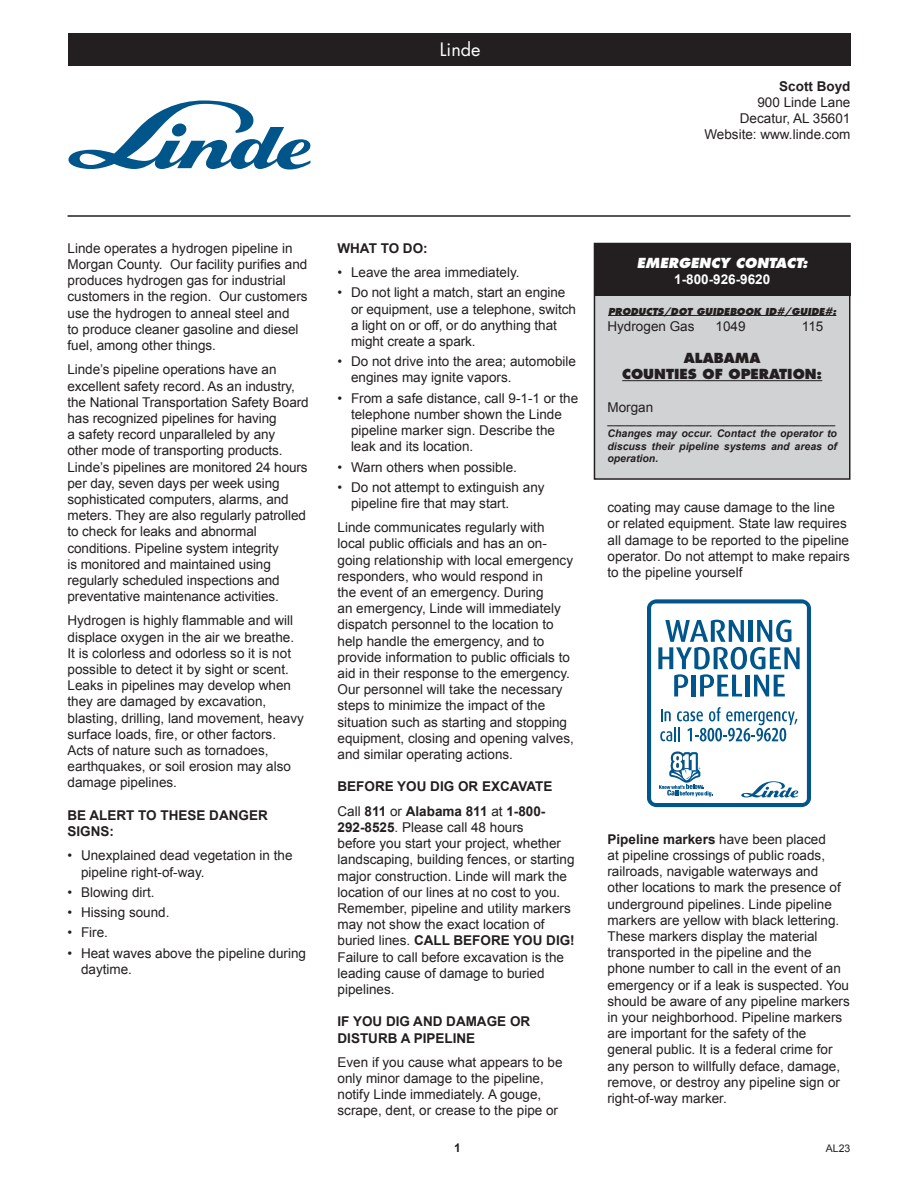
<style>
.page{position:relative;width:918px;height:1188px;background:#fff}
.page>*{position:absolute;margin:0;border:0;box-sizing:border-box;transform-origin:0 0}
.t1{font:18px "Futura";color:#fff}
.t2{font:13.5px/16.2px "Arial";color:#231f20}
.t3{font:700 13.5px/16.2px "Arial";color:#231f20}
.t4{font:800 13.5px "Futura";color:#231f20}
.t5{font:italic 800 13.5px "Futura";color:#fff}
.t6{font:700 13.5px "Arial";color:#fff}
.t7{font:700 12px "Arial";color:#231f20}
.t8{font:italic 700 10.5px/12.6px "Arial";color:#231f20;text-align:justify}
.t9{font:10.5px "Arial";color:#231f20}
.t10{font:italic 800 9.3px "Futura";color:#231f20}
.s1{font-weight:700}
</style>
<div class="page">
<div style="left:594px;top:244px;width:256px;height:235px;background:#d1d2d4"></div>
<div style="left:594px;top:243px;width:256px;height:237px;border:2px solid #231f20"></div>
<hr style="left:68px;top:215px;width:782px;height:2px;background:#231f20">
<div style="left:68px;top:34px;width:783px;height:32px;background:#231f20"></div>
<div style="left:594px;top:243px;width:256px;height:52px;background:#231f20"></div>
<hr style="left:608px;top:315px;width:228px;height:1px;background:#231f20">
<hr style="left:622px;top:380px;width:200px;height:1px;background:#231f20">
<svg style="left:647px;top:599px;width:164px;height:208px"></svg>
<svg style="left:68px;top:100px;width:242px;height:70px"></svg>
<p class="t1" style="left:440px;top:38px;width:42px">Linde</p>
<p class="t3" style="left:779px;top:78px;width:73px">Scott Boyd</p>
<p class="t2" style="left:757px;top:94px;width:95px">900 Linde Lane</p>
<p class="t2" style="left:740px;top:111px;width:112px">Decatur, AL 35601</p>
<p class="t2" style="left:704px;top:127px;width:148px">Website: www.linde.com</p>
<p class="t2" style="left:68px;top:240px;width:242px">Linde operates a hydrogen pipeline in Morgan County. Our facility purifies and produces hydrogen gas for industrial customers in the region. Our customers use the hydrogen to anneal steel and<br>to produce cleaner gasoline and diesel fuel, among other things.</p>
<p class="t2" style="left:68px;top:362px;width:243px">Linde’s pipeline operations have an excellent safety record. As an industry, the National Transportation Safety Board has recognized pipelines for having<br>a safety record unparalleled by any other mode of transporting products.<br>Linde’s pipelines are monitored 24 hours per day, seven days per week using sophisticated computers, alarms, and meters. They are also regularly patrolled to check for leaks and abnormal conditions. Pipeline system integrity<br>is monitored and maintained using regularly scheduled inspections and preventative maintenance activities.</p>
<p class="t2" style="left:68px;top:613px;width:238px">Hydrogen is highly flammable and will displace oxygen in the air we breathe.<br>It is colorless and odorless so it is not possible to detect it by sight or scent.<br>Leaks in pipelines may develop when they are damaged by excavation, blasting, drilling, land movement, heavy surface loads, fire, or other factors.<br>Acts of nature such as tornadoes, earthquakes, or soil erosion may also damage pipelines.</p>
<p class="t3" style="left:68px;top:807px;width:202px">BE ALERT TO THESE DANGER<br>SIGNS:</p>
<p class="t2" style="left:81px;top:848px;width:213px;text-indent:-14px">• Unexplained dead vegetation in the pipeline right-of-way.</p>
<p class="t2" style="left:68px;top:884px;width:89px">• Blowing dirt.</p>
<p class="t2" style="left:68px;top:904px;width:104px">• Hissing sound.</p>
<p class="t2" style="left:68px;top:925px;width:42px">• Fire.</p>
<p class="t2" style="left:81px;top:945px;width:227px;text-indent:-14px">• Heat waves above the pipeline during daytime.</p>
<p class="t3" style="left:338px;top:240px;width:92px">WHAT TO DO:</p>
<p class="t2" style="left:338px;top:264px;width:184px">• Leave the area immediately.</p>
<p class="t2" style="left:351px;top:285px;width:226px;text-indent:-14px">• Do not light a match, start an engine or equipment, use a telephone, switch a light on or off, or do anything that might create a spark.</p>
<p class="t2" style="left:351px;top:354px;width:227px;text-indent:-14px">• Do not drive into the area; automobile engines may ignite vapors.</p>
<p class="t2" style="left:351px;top:390px;width:229px;text-indent:-14px">• From a safe distance, call 9-1-1 or the telephone number shown the Linde pipeline marker sign. Describe the leak and its location.</p>
<p class="t2" style="left:338px;top:459px;width:181px">• Warn others when possible.</p>
<p class="t2" style="left:351px;top:479px;width:195px;text-indent:-14px">• Do not attempt to extinguish any pipeline fire that may start.</p>
<p class="t2" style="left:338px;top:520px;width:238px">Linde communicates regularly with local public officials and has an on&shy;going relationship with local emergency responders, who would respond in<br>the event of an emergency. During<br>an emergency, Linde will immediately dispatch personnel to the location to help handle the emergency, and to provide information to public officials to aid in their response to the emergency.<br>Our personnel will take the necessary steps to minimize the impact of the situation such as starting and stopping equipment, closing and opening valves, and similar operating actions.</p>
<p class="t3" style="left:338px;top:779px;width:217px">BEFORE YOU DIG OR EXCAVATE</p>
<p class="t2" style="left:338px;top:803px;width:239px">Call <span class="s1">811</span> or <span class="s1">Alabama 811</span> at <span class="s1">1-800- 292-8525</span>. Please call 48 hours<br>before you start your project, whether landscaping, building fences, or starting major construction. Linde will mark the location of our lines at no cost to you.<br>Remember, pipeline and utility markers may not show the exact location of buried lines. <span class="s1">CALL BEFORE YOU DIG!<br></span>Failure to call before excavation is the leading cause of damage to buried pipelines.</p>
<p class="t3" style="left:338px;top:1014px;width:194px">IF YOU DIG AND DAMAGE OR<br>DISTURB A PIPELINE</p>
<p class="t2" style="left:338px;top:1054px;width:227px">Even if you cause what appears to be only minor damage to the pipeline, notify Linde immediately. A gouge, scrape, dent, or crease to the pipe or</p>
<p class="t5" style="left:637px;top:254px;width:172px">EMERGENCY CONTACT:</p>
<p class="t6" style="left:674px;top:270px;width:98px">1-800-926-9620</p>
<p class="t10" style="left:608px;top:305px;width:230px">PRODUCTS/DOT GUIDEBOOK ID#/GUIDE#:</p>
<p class="t2" style="left:608px;top:318px;width:89px">Hydrogen Gas</p>
<p class="t2" style="left:716px;top:318px;width:32px">1049</p>
<p class="t2" style="left:802px;top:318px;width:23px">115</p>
<p class="t4" style="left:684px;top:350px;width:78px">ALABAMA</p>
<p class="t4" style="left:622px;top:366px;width:202px">COUNTIES OF OPERATION:</p>
<p class="t2" style="left:608px;top:399px;width:47px">Morgan</p>
<p class="t8" style="left:608px;top:415px;width:229px">_______________________________________</p>
<p class="t8" style="left:608px;top:427px;width:231px">Changes may occur. Contact the operator to discuss their pipeline systems and areas of operation.</p>
<p class="t2" style="left:608px;top:500px;width:244px">coating may cause damage to the line or related equipment. State law requires all damage to be reported to the pipeline operator. Do not attempt to make repairs to the pipeline yourself</p>
<p class="t2" style="left:608px;top:831px;width:244px"><span class="s1">Pipeline markers</span> have been placed<br>at pipeline crossings of public roads, railroads, navigable waterways and other locations to mark the presence of underground pipelines. Linde pipeline markers are yellow with black lettering.<br>These markers display the material transported in the pipeline and the phone number to call in the event of an emergency or if a leak is suspected. You should be aware of any pipeline markers in your neighborhood. Pipeline markers are important for the safety of the general public. It is a federal crime for any person to willfully deface, damage, remove, or destroy any pipeline sign or right-of-way marker.</p>
<p class="t7" style="left:454px;top:1140px;width:8px">1</p>
<p class="t9" style="left:826px;top:1141px;width:26px">AL23</p>
</div>
